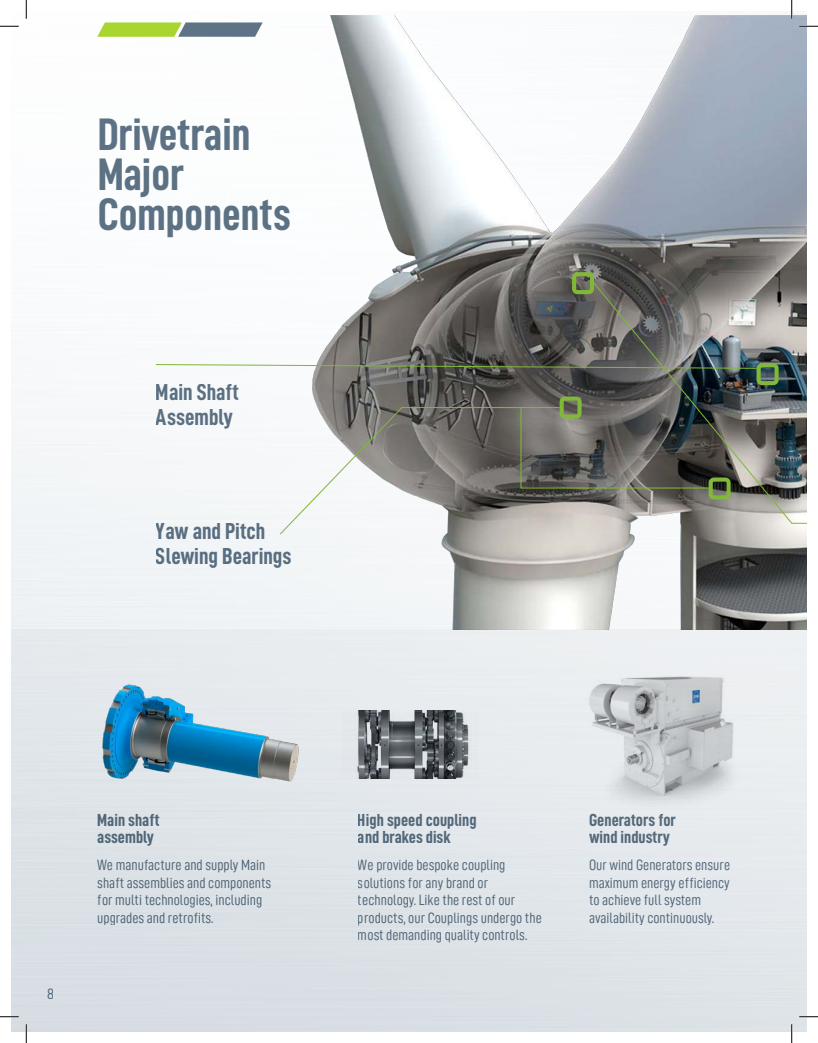
<style>
.page{position:relative;width:818px;height:1043px;background:#fff}
.page>*{position:absolute;margin:0;border:0;box-sizing:border-box;transform-origin:0 0}
.t1{font:45.62px/40px "D DIN Condensed Bold";color:#5e7385}
.t2{font:23.12px/25px "D DIN Condensed Bold";color:#5e7385}
.t3{font:17.5px/17px "D DIN Condensed Bold";color:#5e7385}
.t4{font:15px/17.5px "D DIN Condensed";color:#5e7385}
.t5{font:15px "D DIN";color:#5e7385}
</style>
<div class="page">
<img style="left:312px;top:16px;width:494px;height:613px">
<div style="left:559px;top:396px;width:22px;height:22px;border:4px solid #82b83a;border-radius:3px"></div>
<div style="left:572px;top:272px;width:22px;height:22px;border:4px solid #82b83a;border-radius:3px"></div>
<svg style="left:279px;top:406px;width:281px;height:129px"></svg>
<svg style="left:155px;top:363px;width:437px;height:6px"></svg>
<svg style="left:520px;top:407px;width:72px;height:82px;background:#6b6c62"></svg>
<img style="left:592px;top:282px;width:214px;height:242px">
<svg style="left:11px;top:629px;width:795px;height:402px;background:#d9e1e7"></svg>
<img style="left:341px;top:710px;width:137px;height:68px">
<img style="left:581px;top:663px;width:160px;height:152px">
<svg style="left:97px;top:22px;width:165px;height:15px;background:#90ad6c"></svg>
<svg style="left:0;top:25px;width:19px;height:2px"></svg>
<svg style="left:799px;top:25px;width:19px;height:2px"></svg>
<svg style="left:0;top:1015px;width:19px;height:2px"></svg>
<svg style="left:799px;top:1015px;width:19px;height:2px"></svg>
<svg style="left:25px;top:0;width:2px;height:19px"></svg>
<svg style="left:25px;top:1024px;width:2px;height:18px"></svg>
<svg style="left:790px;top:0;width:2px;height:19px"></svg>
<svg style="left:790px;top:1024px;width:2px;height:18px"></svg>
<h1 class="t1" style="left:97px;top:114px;width:195px">Drivetrain<br>Major<br>Components</h1>
<h2 class="t2" style="left:156px;top:379px;width:85px">Main Shaft<br>Assembly</h2>
<h2 class="t2" style="left:156px;top:518px;width:137px">Yaw and Pitch<br>Slewing Bearings</h2>
<p class="t5" style="left:46px;top:985px;width:9px">8</p>
<p class="t3" style="left:97px;top:811px;width:64px">Main shaft assembly</p>
<p class="t3" style="left:358px;top:811px;width:120px">High speed coupling and brakes disk</p>
<p class="t3" style="left:589px;top:811px;width:88px">Generators for wind industry</p>
<p class="t4" style="left:97px;top:855px;width:175px">We manufacture and supply Main shaft assemblies and components for multi technologies, including upgrades and retrofits.</p>
<p class="t4" style="left:589px;top:855px;width:142px">Our wind Generators ensure maximum energy efficiency to achieve full system availability continuously.</p>
<p class="t4" style="left:358px;top:855px;width:185px">We provide bespoke coupling solutions for any brand or technology. Like the rest of our products, our Couplings undergo the most demanding quality controls.</p>
</div>
